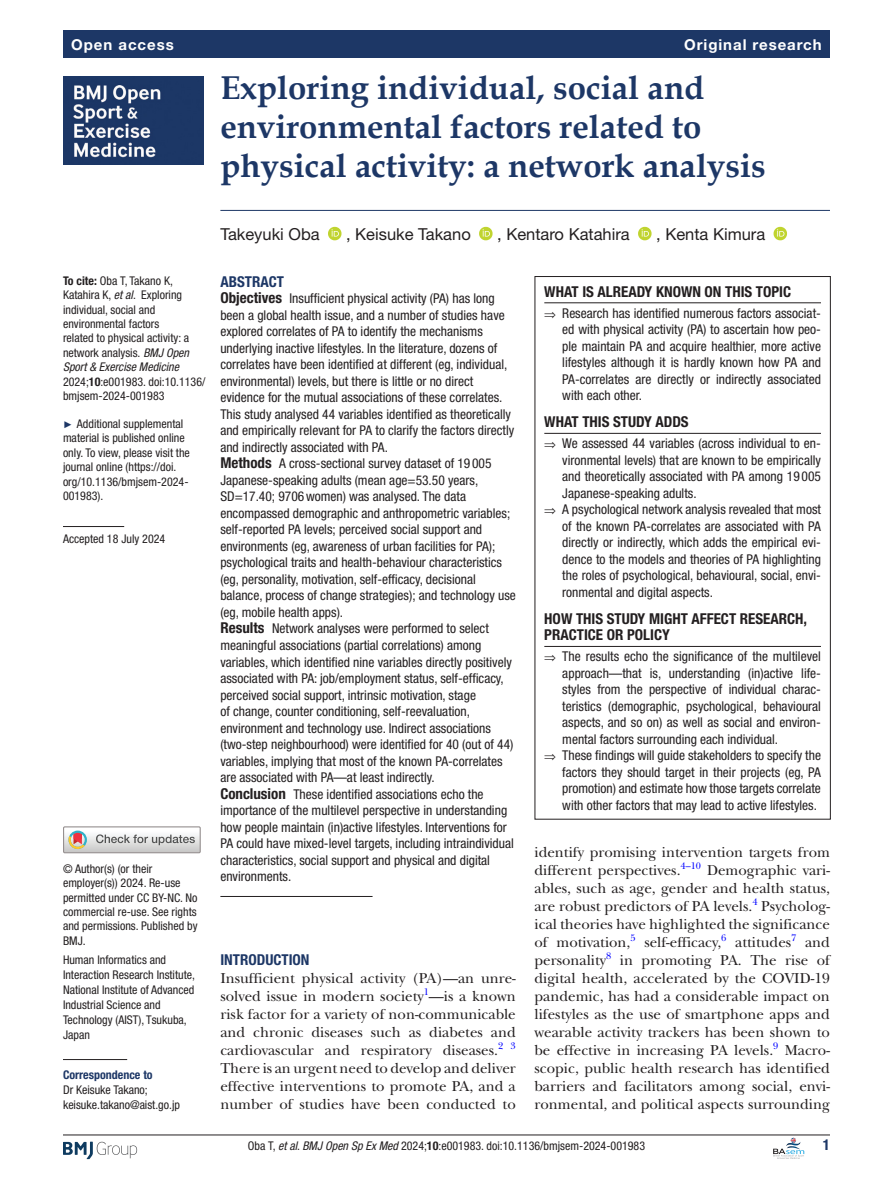
<style>
.page{position:relative;width:893px;height:1191px;background:#fff}
.page>*{position:absolute;margin:0;border:0;box-sizing:border-box;transform-origin:0 0}
.t1{font:700 33px/39px "Book Antiqua";color:#1d3766}
.t2{font:16.5px "Helvetica Neue LT Std";color:#231f20}
.t3{font:15px/18px "New Baskerville";color:#231f20;text-align:justify}
.t4{font:700 condensed 15px/16.5px "Helvetica Neue LT Std";color:#231f20}
.t5{font:700 15px "Helvetica Neue LT Std";letter-spacing:.065em;color:#fff}
.t6{font:700 condensed 15px "Helvetica Neue LT Std";color:#1d3766}
.t7{font:condensed 13.5px/16.5px "Helvetica Neue LT Std";color:#231f20}
.t8{font:condensed 12px/14.4px "Helvetica Neue LT Std";color:#231f20}
.t9{font:700 condensed 12px "Helvetica Neue LT Std";color:#1d3766}
.t10{font:9.9px "New Baskerville";color:#00f}
.s1{font-weight:700}
.s2{font-style:italic}
.s3{font-family:"Arial";font-stretch:normal;font-size:9.75px;color:#1d3766}
.s4{font-weight:700;font-size:15px}
</style>
<div class="page">
<hr style="left:63px;top:1134px;width:767px;height:1px;background:#231f20">
<svg style="left:63px;top:1141px;width:74px;height:18px"></svg>
<svg style="left:773px;top:1137px;width:31px;height:22px"></svg>
<div style="left:63px;top:31px;width:767px;height:27px;background:#1d3766"></div>
<hr style="left:220px;top:210px;width:610px;height:1px;background:#1d3766">
<svg style="left:328px;top:227px;width:13px;height:13px"></svg>
<svg style="left:479px;top:227px;width:14px;height:13px"></svg>
<svg style="left:638px;top:227px;width:14px;height:13px"></svg>
<svg style="left:773px;top:227px;width:14px;height:13px"></svg>
<hr style="left:63px;top:526px;width:61px;height:1px;background:#231f20">
<hr style="left:63px;top:1059px;width:64px;height:1px;background:#231f20">
<div style="left:63px;top:826px;width:138px;height:27px;border:1px solid #969090"></div>
<svg style="left:64px;top:827px;width:136px;height:25px"></svg>
<img style="left:63px;top:77px;width:140px;height:88px">
<hr style="left:220px;top:896px;width:153px;height:1px;background:#231f20">
<hr style="left:544px;top:302px;width:277px;height:1px;background:#231f20">
<hr style="left:544px;top:433px;width:277px;height:1px;background:#231f20">
<hr style="left:544px;top:646px;width:277px;height:1px;background:#231f20">
<div style="left:535px;top:276px;width:296px;height:543px;border:1px solid #231f20"></div>
<p class="t5" style="left:71px;top:35px;width:104px">Open access</p>
<p class="t5" style="left:684px;top:35px;width:139px">Original research</p>
<h1 class="t1" style="left:220px;top:68px;width:547px">Exploring individual, social and environmental factors related to physical activity: a network analysis</h1>
<p class="t8" style="left:63px;top:273px;width:144px"><span class="s1">To cite:</span> Oba T, Takano K,<br>Katahira K, <span class="s2">et al</span>. Exploring individual, social and environmental factors<br>related to physical activity: a network analysis. <span class="s2">BMJ Open<br>Sport &amp; Exercise Medicine<br></span>2024;<span class="s1">10</span>:e001983. doi:10.1136/ bmjsem-2024-001983</p>
<p class="t8" style="left:63px;top:416px;width:128px"><span class="s3">►</span> Additional supplemental material is published online only. To view, please visit the journal online (https://doi. org/10.1136/bmjsem-2024-<br>001983).</p>
<p class="t8" style="left:63px;top:532px;width:104px">Accepted 18 July 2024</p>
<p class="t8" style="left:63px;top:861px;width:136px">© Author(s) (or their employer(s)) 2024. Re-use permitted under CC BY-NC. No commercial re-use. See rights and permissions. Published by<br>BMJ.</p>
<p class="t8" style="left:63px;top:952px;width:134px;line-height:15px">Human Informatics and<br>Interaction Research Institute,<br>National Institute of Advanced<br>Industrial Science and<br>Technology (AIST), Tsukuba,<br>Japan</p>
<p class="t9" style="left:63px;top:1068px;width:91px">Correspondence to</p>
<p class="t8" style="left:63px;top:1082px;width:119px;line-height:15px">Dr Keisuke Takano; keisuke.takano@aist.go.jp</p>
<p class="t2" style="left:220px;top:225px;width:101px">Takeyuki Oba</p>
<p class="t2" style="left:346px;top:225px;width:126px">, Keisuke Takano</p>
<p class="t2" style="left:497px;top:225px;width:134px">, Kentaro Katahira</p>
<p class="t2" style="left:656px;top:225px;width:111px">, Kenta Kimura</p>
<p class="t6" style="left:220px;top:272px;width:65px">ABSTRACT</p>
<p class="t7" style="left:220px;top:290px;width:297px"><span class="s4">Objectives</span> Insufficient physical activity (PA) has long been a global health issue, and a number of studies have explored correlates of PA to identify the mechanisms underlying inactive lifestyles. In the literature, dozens of correlates have been identified at different (eg, individual, environmental) levels, but there is little or no direct evidence for the mutual associations of these correlates.<br>This study analysed 44 variables identified as theoretically and empirically relevant for PA to clarify the factors directly and indirectly associated with PA.<br><span class="s4">Methods</span> A cross-sectional survey dataset of 19 005<br>Japanese-speaking adults (mean age=53.50 years, SD=17.40; 9706women) was analysed. The data encompassed demographic and anthropometric variables; self-reported PA levels; perceived social support and environments (eg, awareness of urban facilities for PA); psychological traits and health-behaviour characteristics (eg, personality, motivation, self-efficacy, decisional balance, process of change strategies); and technology use (eg, mobile health apps).<br><span class="s4">Results</span> Network analyses were performed to select meaningful associations (partial correlations) among variables, which identified nine variables directly positively associated with PA: job/employment status, self-efficacy, perceived social support, intrinsic motivation, stage<br>of change, counter conditioning, self-reevaluation, environment and technology use. Indirect associations (two-step neighbourhood) were identified for 40 (out of 44) variables, implying that most of the known PA-correlates are associated with PA—at least indirectly.<br><span class="s4">Conclusion</span> These identified associations echo the importance of the multilevel perspective in understanding how people maintain (in)active lifestyles. Interventions for PA could have mixed-level targets, including intraindividual characteristics, social support and physical and digital environments.</p>
<p class="t6" style="left:220px;top:951px;width:91px">INTRODUCTION</p>
<p class="t3" style="left:220px;top:969px;width:297px">Insufficient physical activity (PA)—an unre&shy;solved issue in modern society —is a known</p>
<p class="t10" style="left:424px;top:985px;width:7px">1</p>
<p class="t3" style="left:220px;top:1005px;width:297px">risk factor for a variety of non-communicable and chronic diseases such as diabetes and cardiovascular and respiratory diseases.<sup>2</sup> <sup>3<br></sup>There is an urgent need to develop and deliver effective interventions to promote PA, and a number of studies have been conducted to</p>
<p class="t4" style="left:544px;top:283px;width:248px">WHAT IS ALREADY KNOWN ON THIS TOPIC</p>
<p class="t7" style="left:562px;top:304px;width:260px;text-align:justify;text-indent:-18px">⇒ Research has identified numerous factors associat&shy;ed with physical activity (PA) to ascertain how peo&shy;ple maintain PA and acquire healthier, more active lifestyles although it is hardly known how PA and PA-correlates are directly or indirectly associated with each other.</p>
<p class="t4" style="left:544px;top:413px;width:146px">WHAT THIS STUDY ADDS</p>
<p class="t7" style="left:544px;top:435px;width:278px">⇒ We assessed 44 variables (across individual to en-</p>
<p class="t7" style="left:562px;top:451px;width:260px">vironmental levels) that are known to be empirically</p>
<p class="t7" style="left:562px;top:468px;width:260px">and theoretically associated with PA among 19 005</p>
<p class="t7" style="left:562px;top:484px;width:136px">Japanese-speaking adults.</p>
<p class="t7" style="left:544px;top:501px;width:278px">⇒ A psychological network analysis revealed that most</p>
<p class="t7" style="left:562px;top:517px;width:260px">of the known PA-correlates are associated with PA</p>
<p class="t7" style="left:562px;top:534px;width:260px">directly or indirectly, which adds the empirical evi-</p>
<p class="t7" style="left:562px;top:550px;width:260px">dence to the models and theories of PA highlighting</p>
<p class="t7" style="left:562px;top:567px;width:260px">the roles of psychological, behavioural, social, envi-</p>
<p class="t7" style="left:562px;top:583px;width:152px">ronmental and digital aspects.</p>
<p class="t4" style="left:544px;top:610px;width:264px">HOW THIS STUDY MIGHT AFFECT RESEARCH,<br>PRACTICE OR POLICY</p>
<p class="t7" style="left:544px;top:648px;width:278px">⇒ The results echo the significance of the multilevel</p>
<p class="t7" style="left:562px;top:664px;width:260px">approach—that is, understanding (in)active life-</p>
<p class="t7" style="left:562px;top:681px;width:260px">styles from the perspective of individual charac-</p>
<p class="t7" style="left:562px;top:697px;width:260px">teristics (demographic, psychological, behavioural</p>
<p class="t7" style="left:562px;top:714px;width:260px">aspects, and so on) as well as social and environ-</p>
<p class="t7" style="left:562px;top:730px;width:217px">mental factors surrounding each individual.</p>
<p class="t7" style="left:544px;top:747px;width:278px">⇒ These findings will guide stakeholders to specify the</p>
<p class="t7" style="left:562px;top:763px;width:260px">factors they should target in their projects (eg, PA</p>
<p class="t7" style="left:562px;top:780px;width:260px">promotion) and estimate how those targets correlate</p>
<p class="t7" style="left:562px;top:796px;width:256px">with other factors that may lead to active lifestyles.</p>
<p class="t3" style="left:535px;top:843px;width:297px">identify promising intervention targets from different perspectives.</p>
<p class="t10" style="left:681px;top:859px;width:22px">4–10</p>
<p class="t3" style="left:535px;top:861px;width:297px;text-indent:172px">Demographic vari&shy;ables, such as age, gender and health status, are robust predictors of PA levels.</p>
<p class="t10" style="left:752px;top:895px;width:7px">4</p>
<p class="t3" style="left:535px;top:897px;width:297px;text-indent:227px">Psycholog&shy;ical theories have highlighted the significance of motivation,</p>
<p class="t10" style="left:791px;top:931px;width:7px">7</p>
<p class="t10" style="left:630px;top:931px;width:7px">5</p>
<p class="t3" style="left:644px;top:933px;width:78px">self-efficacy,</p>
<p class="t10" style="left:721px;top:931px;width:7px">6</p>
<p class="t3" style="left:735px;top:933px;width:58px">attitudes</p>
<p class="t3" style="left:805px;top:933px;width:26px">and</p>
<p class="t3" style="left:535px;top:951px;width:73px">personality</p>
<p class="t10" style="left:606px;top:949px;width:7px">8</p>
<p class="t3" style="left:535px;top:951px;width:297px;text-indent:85px">in promoting PA. The rise of digital health, accelerated by the COVID-19 pandemic, has had a considerable impact on lifestyles as the use of smartphone apps and wearable activity trackers has been shown to be effective in increasing PA levels.<sup>9</sup> Macro&shy;scopic, public health research has identified barriers and facilitators among social, envi&shy;ronmental, and political aspects surrounding</p>
<p class="t8" style="left:248px;top:1138px;width:399px">Oba T, <span class="s2">et al</span>. <span class="s2">BMJ Open Sp Ex Med</span> 2024;<span class="s1">10</span>:e001983. doi:10.1136/bmjsem-2024-001983</p>
<p class="t6" style="left:823px;top:1135px;width:9px">1</p>
</div>
